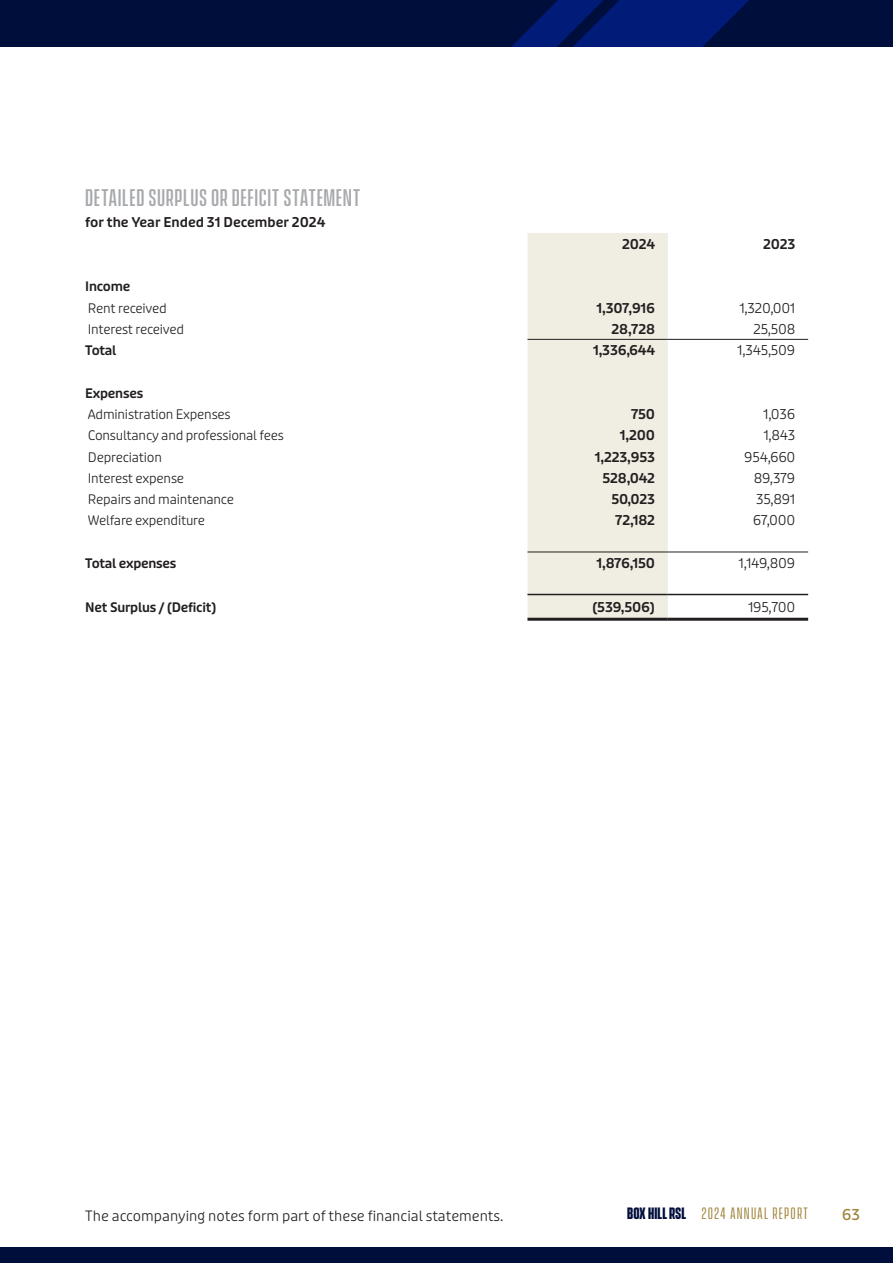
<style>
.page{position:relative;width:893px;height:1263px;background:#fff}
.page>*{position:absolute;margin:0;border:0;box-sizing:border-box;transform-origin:0 0}
.BHR_SubHeading3{font:500 21.9px "Vanguard CF";letter-spacing:.025em;color:#a7a9ac}
.t1{font:15px "Vanguard CF";letter-spacing:.08em;color:#a1863d}
.t2{font:15px "Puffin Display Soft Medm";color:#a1863d}
.t3{font:300 14.25px "Puffin Display Soft";color:#231f20}
.BHR_-_Fin_Numerals{font:600 13.5px "Puffin Display Soft";letter-spacing:-.015em;color:#231f20}
.BHR_-_Fin_Numerals-2{font:300 13.5px "Puffin Display Soft";letter-spacing:-.015em;color:#231f20}
.BHR_-_Fin_BodyText{font:300 13.2px "Puffin Display Soft";letter-spacing:-.015em;color:#231f20}
.BHR_-_Fin_BodyText-2{font:600 13.2px "Puffin Display Soft";letter-spacing:-.015em;color:#231f20}
.s1{font-weight:700;color:#000e3c}
</style>
<div class="page">
<div style="left:0;top:0;width:893px;height:47px;background:#000e3c"></div>
<div style="left:0;top:1247px;width:893px;height:16px;background:#000e3c"></div>
<svg style="left:635px;top:0;width:114px;height:47px;fill:#001c78"></svg>
<svg style="left:511px;top:0;width:124px;height:47px;fill:#001c78"></svg>
<div style="left:527px;top:233px;width:141px;height:385px;background:#f0ede2"></div>
<hr style="left:527px;top:594px;width:141px;height:1px;background:#231f20">
<hr style="left:668px;top:594px;width:140px;height:1px;background:#231f20">
<hr style="left:527px;top:552px;width:141px;height:1px;background:#231f20">
<hr style="left:668px;top:552px;width:140px;height:1px;background:#231f20">
<hr style="left:527px;top:618px;width:141px;height:3px;background:#231f20">
<hr style="left:668px;top:618px;width:140px;height:3px;background:#231f20">
<hr style="left:527px;top:339px;width:141px;height:1px;background:#231f20">
<hr style="left:668px;top:339px;width:140px;height:1px;background:#231f20">
<p class="BHR_SubHeading3" style="left:85px;top:185px;width:277px">DETAILED SURPLUS OR DEFICIT STATEMENT</p>
<p class="BHR_-_Fin_Numerals" style="left:85px;top:214px;width:242px">for the Year Ended 31 December 2024</p>
<p class="BHR_-_Fin_Numerals" style="left:622px;top:236px;width:34px">2024</p>
<p class="BHR_-_Fin_Numerals" style="left:763px;top:236px;width:34px">2023</p>
<p class="BHR_-_Fin_BodyText-2" style="left:85px;top:279px;width:46px">Income</p>
<p class="BHR_-_Fin_BodyText" style="left:88px;top:300px;width:80px">Rent received</p>
<p class="BHR_-_Fin_Numerals" style="left:596px;top:300px;width:60px">1,307,916</p>
<p class="BHR_-_Fin_Numerals-2" style="left:739px;top:300px;width:58px">1,320,001</p>
<p class="BHR_-_Fin_BodyText" style="left:88px;top:322px;width:98px">Interest received</p>
<p class="BHR_-_Fin_Numerals" style="left:612px;top:321px;width:45px">28,728</p>
<p class="BHR_-_Fin_Numerals-2" style="left:753px;top:321px;width:44px">25,508</p>
<p class="BHR_-_Fin_BodyText-2" style="left:85px;top:343px;width:33px">Total</p>
<p class="BHR_-_Fin_Numerals" style="left:593px;top:342px;width:63px">1,336,644</p>
<p class="BHR_-_Fin_Numerals-2" style="left:737px;top:343px;width:60px">1,345,509</p>
<p class="BHR_-_Fin_BodyText-2" style="left:85px;top:385px;width:59px">Expenses</p>
<p class="BHR_-_Fin_BodyText" style="left:88px;top:407px;width:144px">Administration Expenses</p>
<p class="BHR_-_Fin_Numerals" style="left:631px;top:406px;width:25px">750</p>
<p class="BHR_-_Fin_Numerals-2" style="left:763px;top:406px;width:34px">1,036</p>
<p class="BHR_-_Fin_BodyText" style="left:88px;top:428px;width:198px">Consultancy and professional fees</p>
<p class="BHR_-_Fin_Numerals" style="left:620px;top:428px;width:37px">1,200</p>
<p class="BHR_-_Fin_Numerals-2" style="left:763px;top:428px;width:34px">1,843</p>
<p class="BHR_-_Fin_BodyText" style="left:88px;top:449px;width:76px">Depreciation</p>
<p class="BHR_-_Fin_Numerals" style="left:595px;top:449px;width:62px">1,223,953</p>
<p class="BHR_-_Fin_Numerals-2" style="left:744px;top:449px;width:53px">954,660</p>
<p class="BHR_-_Fin_BodyText" style="left:88px;top:470px;width:98px">Interest expense</p>
<p class="BHR_-_Fin_Numerals" style="left:602px;top:470px;width:54px">528,042</p>
<p class="BHR_-_Fin_Numerals-2" style="left:754px;top:470px;width:43px">89,379</p>
<p class="BHR_-_Fin_BodyText" style="left:88px;top:492px;width:148px">Repairs and maintenance</p>
<p class="BHR_-_Fin_Numerals" style="left:611px;top:491px;width:45px">50,023</p>
<p class="BHR_-_Fin_Numerals-2" style="left:756px;top:491px;width:41px">35,891</p>
<p class="BHR_-_Fin_BodyText" style="left:88px;top:513px;width:119px">Welfare expenditure</p>
<p class="BHR_-_Fin_Numerals" style="left:615px;top:513px;width:41px">72,182</p>
<p class="BHR_-_Fin_Numerals-2" style="left:753px;top:513px;width:44px">67,000</p>
<p class="BHR_-_Fin_BodyText-2" style="left:85px;top:555px;width:93px">Total expenses</p>
<p class="BHR_-_Fin_Numerals" style="left:597px;top:555px;width:60px">1,876,150</p>
<p class="BHR_-_Fin_Numerals-2" style="left:739px;top:555px;width:58px">1,149,809</p>
<p class="BHR_-_Fin_BodyText-2" style="left:85px;top:599px;width:133px">Net Surplus / (Deficit)</p>
<p class="BHR_-_Fin_Numerals" style="left:592px;top:599px;width:64px">(539,506)</p>
<p class="BHR_-_Fin_Numerals-2" style="left:748px;top:600px;width:49px">195,700</p>
<p class="t3" style="left:85px;top:1207px;width:420px">The accompanying notes form part of these financial statements.</p>
<p class="t1" style="left:627px;top:1205px;width:183px"><span class="s1">BOX HILL RSL</span> 2024 ANNUAL REPORT</p>
<p class="t2" style="left:842px;top:1205px;width:20px">63</p>
</div>
